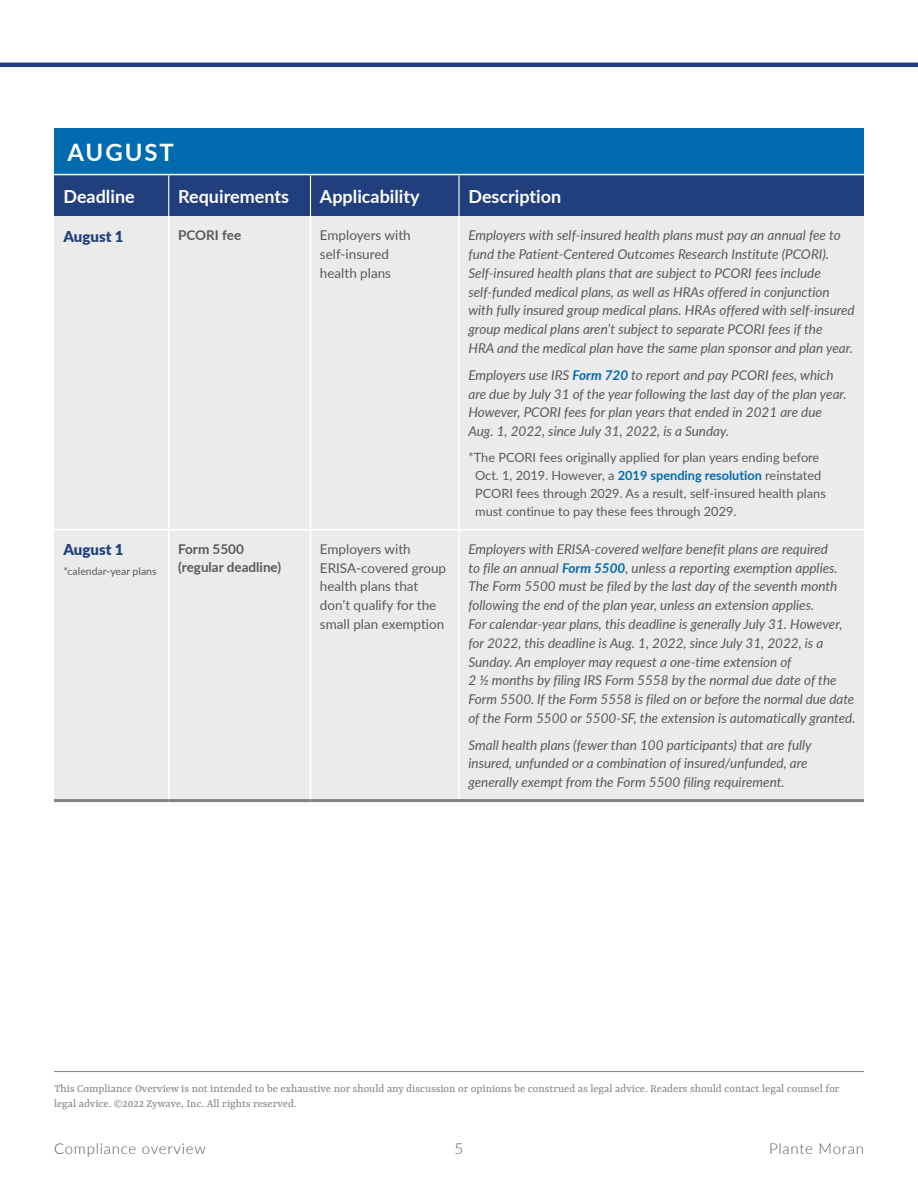
<style>
.page{position:relative;width:918px;height:1188px;background:#fff}
.page>*{position:absolute;margin:0;border:0;box-sizing:border-box;transform-origin:0 0}
.t1{font:700 24px "Lato";letter-spacing:.08em;color:#fff}
.t2{font:700 18px "Lato";color:#fff}
.t3{font:300 15px "Lato";letter-spacing:.05em;color:#58595b}
.t4{font:900 15px "Lato";color:#213f7c}
.t5{font:italic 13.5px/18.8px "Lato";color:#58595b}
.t6{font:13.5px/18.8px "Lato";color:#58595b}
.t7{font:700 13.5px/18px "Lato";color:#58595b}
.t8{font:12.75px/18px "Lato";color:#58595b}
.t9{font:12px/15px "Rasa";color:#808285}
.t10{font:10.5px "Lato";color:#58595b}
.s1{font-weight:700;color:#006baf}
</style>
<div class="page">
<hr style="left:0;top:63px;width:918px;height:4px;background:#213f7c">
<hr style="left:54px;top:1071px;width:810px;height:1px;background:#808285">
<div style="left:54px;top:128px;width:810px;height:47px;background:#006baf"></div>
<div style="left:54px;top:175px;width:810px;height:41px;background:#213f7c"></div>
<div style="left:54px;top:216px;width:810px;height:583px;background:#ebebec"></div>
<hr style="left:168px;top:175px;width:1px;height:41px;background:#fff">
<hr style="left:310px;top:175px;width:1px;height:41px;background:#fff">
<hr style="left:458px;top:175px;width:2px;height:41px;background:#fff">
<hr style="left:54px;top:174px;width:115px;height:1px;background:#fff">
<hr style="left:169px;top:174px;width:141px;height:1px;background:#fff">
<hr style="left:310px;top:174px;width:149px;height:1px;background:#fff">
<hr style="left:459px;top:174px;width:405px;height:1px;background:#fff">
<hr style="left:168px;top:216px;width:2px;height:313px;background:#fff">
<hr style="left:310px;top:216px;width:1px;height:313px;background:#fff">
<hr style="left:458px;top:216px;width:2px;height:313px;background:#fff">
<hr style="left:54px;top:529px;width:115px;height:1px;background:#fff">
<hr style="left:169px;top:529px;width:141px;height:1px;background:#fff">
<hr style="left:168px;top:530px;width:2px;height:269px;background:#fff">
<hr style="left:310px;top:529px;width:149px;height:1px;background:#fff">
<hr style="left:310px;top:530px;width:1px;height:269px;background:#fff">
<hr style="left:459px;top:529px;width:405px;height:1px;background:#fff">
<hr style="left:458px;top:530px;width:2px;height:269px;background:#fff">
<hr style="left:54px;top:799px;width:115px;height:3px;background:#808285">
<hr style="left:169px;top:799px;width:141px;height:3px;background:#808285">
<hr style="left:310px;top:799px;width:149px;height:3px;background:#808285">
<hr style="left:459px;top:799px;width:405px;height:3px;background:#808285">
<h1 class="t1" style="left:68px;top:135px;width:108px">AUGUST</h1>
<h2 class="t2" style="left:63px;top:183px;width:73px">Deadline</h2>
<h2 class="t2" style="left:178px;top:183px;width:112px">Requirements</h2>
<h2 class="t2" style="left:320px;top:183px;width:101px">Applicability</h2>
<h2 class="t2" style="left:468px;top:183px;width:94px">Description</h2>
<p class="t4" style="left:63px;top:225px;width:62px">August 1</p>
<p class="t7" style="left:178px;top:226px;width:65px">PCORI fee</p>
<p class="t6" style="left:320px;top:226px;width:92px">Employers with self-insured health plans</p>
<p class="t5" style="left:468px;top:226px;width:388px">Employers with self-insured health plans must pay an annual fee to fund the Patient-Centered Outcomes Research Institute (PCORI).<br>Self-insured health plans that are subject to PCORI fees include self-funded medical plans, as well as HRAs offered in conjunction with fully insured group medical plans. HRAs offered with self-insured group medical plans aren’t subject to separate PCORI fees if the<br>HRA and the medical plan have the same plan sponsor and plan year.</p>
<p class="t5" style="left:468px;top:365px;width:380px">Employers use IRS <span class="s1">Form 720</span> to report and pay PCORI fees, which are due by July 31 of the year following the last day of the plan year.<br>However, PCORI fees for plan years that ended in 2021 are due Aug. 1, 2022, since July 31, 2022, is a Sunday.</p>
<p class="t8" style="left:475px;top:448px;width:352px;text-indent:-7px">*The PCORI fees originally applied for plan years ending before Oct. 1, 2019. However, a <span class="s1">2019 spending resolution</span> reinstated PCORI fees through 2029. As a result, self-insured health plans must continue to pay these fees through 2029.</p>
<p class="t4" style="left:63px;top:538px;width:62px">August 1</p>
<p class="t10" style="left:63px;top:563px;width:95px">*calendar-year plans</p>
<p class="t7" style="left:178px;top:539px;width:105px">Form 5500 (regular deadline)</p>
<p class="t6" style="left:320px;top:539px;width:128px">Employers with<br>ERISA-covered group health plans that don’t qualify for the small plan exemption</p>
<p class="t5" style="left:468px;top:539px;width:389px">Employers with ERISA-covered welfare benefit plans are required<br>to file an annual <span class="s1">Form 5500</span>, unless a reporting exemption applies.<br>The Form 5500 must be filed by the last day of the seventh month following the end of the plan year, unless an extension applies.<br>For calendar-year plans, this deadline is generally July 31. However, for 2022, this deadline is Aug. 1, 2022, since July 31, 2022, is a Sunday. An employer may request a one-time extension of<br>2 ½ months by filing IRS Form 5558 by the normal due date of the Form 5500. If the Form 5558 is filed on or before the normal due date of the Form 5500 or 5500-SF, the extension is automatically granted.</p>
<p class="t5" style="left:468px;top:735px;width:345px">Small health plans (fewer than 100 participants) that are fully insured, unfunded or a combination of insured/unfunded, are generally exempt from the Form 5500 filing requirement.</p>
<p class="t9" style="left:54px;top:1082px;width:787px">This Compliance Overview is not intended to be exhaustive nor should any discussion or opinions be construed as legal advice. Readers should contact legal counsel for legal advice. ©2022 Zywave, Inc. All rights reserved.</p>
<p class="t3" style="left:54px;top:1138px;width:153px">Compliance overview</p>
<p class="t3" style="left:455px;top:1138px;width:10px">5</p>
<p class="t3" style="left:769px;top:1138px;width:96px">Plante Moran</p>
</div>
